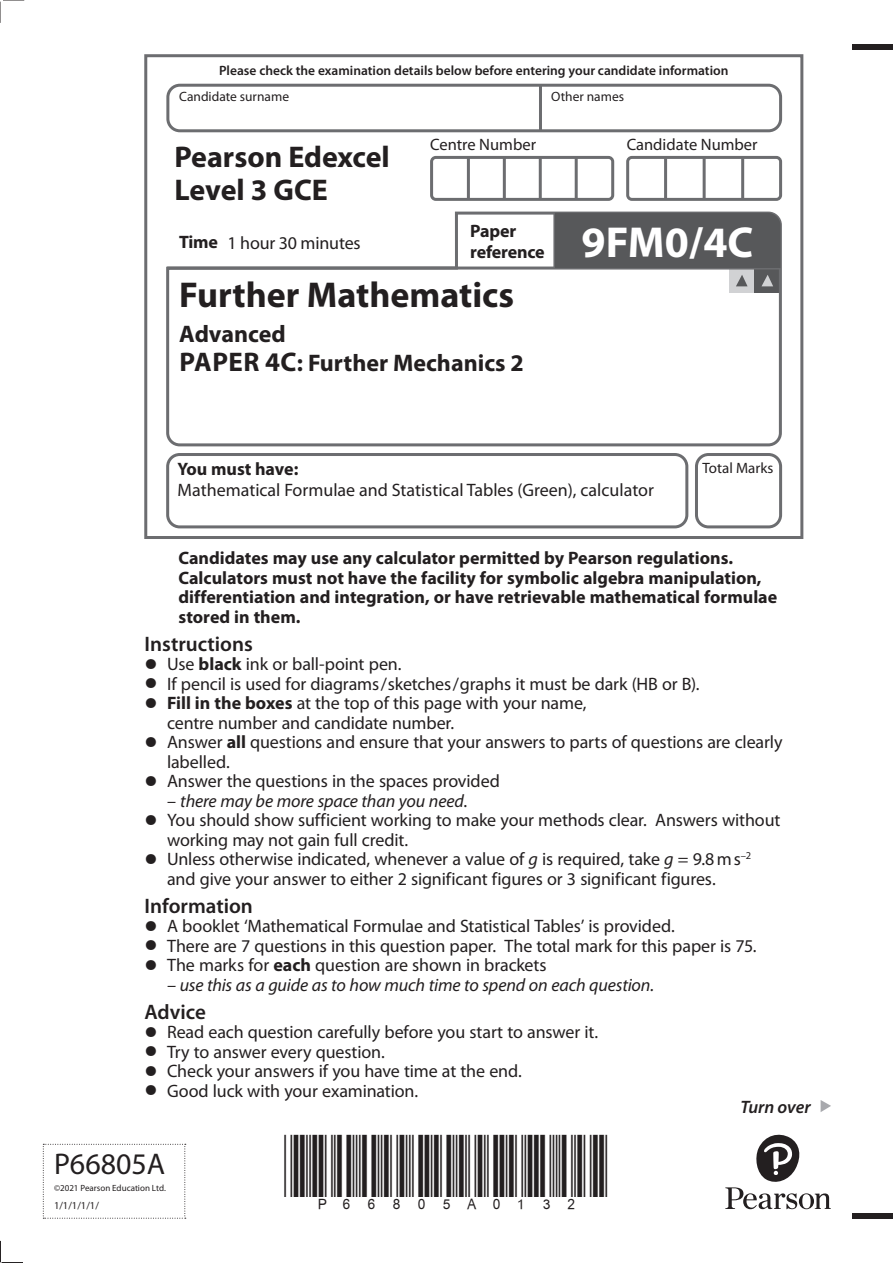
<style>
.page{position:relative;width:893px;height:1263px;background:#fff}
.page>*{position:absolute;margin:0;border:0;box-sizing:border-box;transform-origin:0 0}
.t1{font:700 43.5px "Myriad Pro";color:#fff}
.t2{font:700 36px "Myriad Pro";color:#231f20}
.t3{font:700 30px/33px "Myriad Pro";color:#231f20}
.t4{font:30px "Myriad Pro";color:#231f20}
.t5{font:700 24px/28.5px "Myriad Pro";color:#231f20}
.t6{font:600 21px "Myriad Pro";color:#231f20}
.t7{font:18px/19.5px "Myriad Pro";letter-spacing:-.01em;color:#231f20}
.t8{font:700 18px/19.5px "Myriad Pro";color:#231f20}
.t9{font:italic 18px "Myriad Pro";letter-spacing:-.01em;color:#231f20}
.t10{font:italic 600 18px "Myriad Pro";letter-spacing:-.005em;color:#231f20}
.t11{font:16.5px "Myriad Pro";color:#231f20}
.t12{font:15px "Myriad Pro";color:#231f20}
.t13{font:600 13.5px "Myriad Pro";color:#231f20}
.t14{font:13.5px "Myriad Pro";color:#231f20}
.t15{font:10.5px "Myriad Pro";color:#231f20}
.t16{font:9px "Myriad Pro";color:#231f20}
.s1{font-size:27px}
.s2{font-weight:600;font-size:42px}
.s3{font-weight:700}
.s4{font-style:normal}
.s5{font-style:italic}
</style>
<div class="page">
<svg style="left:43px;top:1144px;width:143px;height:75px"></svg>
<div style="left:166px;top:453px;width:522px;height:75px;border:3px solid #6c6d70;border-radius:12px"></div>
<div style="left:853px;top:44px;width:40px;height:5px;background:#231f20"></div>
<div style="left:853px;top:1214px;width:40px;height:5px;background:#231f20"></div>
<svg style="left:821px;top:1100px;width:10px;height:12px"></svg>
<svg style="left:725px;top:1135px;width:106px;height:74px"></svg>
<div style="left:144px;top:54px;width:659px;height:485px;border:3px solid #6c6d70"></div>
<div style="left:166px;top:84px;width:616px;height:48px;border:3px solid #6c6d70;border-radius:12px"></div>
<hr style="left:539px;top:85px;width:3px;height:46px;background:#6c6d70">
<div style="left:430px;top:156px;width:184px;height:45px;border:3px solid #6c6d70;border-radius:4px"></div>
<hr style="left:503px;top:158px;width:3px;height:41px;background:#6c6d70">
<hr style="left:539px;top:158px;width:3px;height:41px;background:#6c6d70">
<hr style="left:575px;top:158px;width:3px;height:41px;background:#6c6d70">
<hr style="left:467px;top:158px;width:3px;height:41px;background:#6c6d70">
<div style="left:626px;top:156px;width:156px;height:45px;border:3px solid #6c6d70;border-radius:4px"></div>
<hr style="left:703px;top:158px;width:3px;height:41px;background:#6c6d70">
<hr style="left:664px;top:158px;width:3px;height:41px;background:#6c6d70">
<hr style="left:741px;top:158px;width:3px;height:41px;background:#6c6d70">
<div style="left:695px;top:453px;width:87px;height:75px;border:3px solid #6c6d70;border-radius:12px"></div>
<svg style="left:166px;top:211px;width:616px;height:236px"></svg>
<hr style="left:167px;top:267px;width:613px;height:3px;background:#6c6d70">
<svg style="left:0;top:0;width:24px;height:23px"></svg>
<svg style="left:0;top:1241px;width:23px;height:22px"></svg>
<div style="left:555px;top:213px;width:225px;height:55px;background:#57585a"></div>
<p class="t13" style="left:219px;top:62px;width:511px">Please check the examination details below before entering your candidate information</p>
<p class="t14" style="left:179px;top:89px;width:111px">Candidate surname</p>
<p class="t14" style="left:551px;top:89px;width:74px">Other names</p>
<h3 class="t3" style="left:175px;top:139px;width:217px">Pearson Edexcel<br>Level 3 GCE</h3>
<p class="t11" style="left:430px;top:134px;width:107px">Centre Number</p>
<p class="t11" style="left:627px;top:134px;width:132px">Candidate Number</p>
<p class="t8" style="left:179px;top:232px;width:40px">Time</p>
<p class="t8" style="left:470px;top:220px;width:76px;line-height:21px">Paper reference</p>
<p class="t7" style="left:228px;top:233px;width:135px">1 hour 30 minutes</p>
<h1 class="t1" style="left:581px;top:214px;width:173px">9FM0/4C</h1>
<h2 class="t2" style="left:179px;top:272px;width:336px">Further Mathematics</h2>
<h3 class="t5" style="left:179px;top:319px;width:346px">Advanced<br><span class="s1">PAPER 4C</span>: Further Mechanics 2</h3>
<p class="t8" style="left:178px;top:458px;width:122px">You must have:</p>
<p class="t7" style="left:178px;top:479px;width:478px">Mathematical Formulae and Statistical Tables (Green), calculator</p>
<p class="t12" style="left:703px;top:459px;width:72px">Total Marks</p>
<p class="t8" style="left:179px;top:548px;width:600px">Candidates may use any calculator permitted by Pearson regulations.<br>Calculators must not have the facility for symbolic algebra manipulation, differentiation and integration, or have retrievable mathematical formulae stored in them.</p>
<p class="t6" style="left:145px;top:630px;width:110px">Instructions</p>
<p class="t7" style="left:145px;top:654px;width:258px"><span class="s2">•</span> Use <span class="s3">black</span> ink or ball-point pen.</p>
<p class="t7" style="left:145px;top:674px;width:556px"><span class="s2">•</span> If pencil is used for diagrams/sketches/graphs it must be dark (HB or B).</p>
<p class="t7" style="left:167px;top:693px;width:421px;text-indent:-23px"><span class="s2">•</span> <span class="s3">Fill in the boxes</span> at the top of this page with your name, centre number and candidate number.</p>
<p class="t7" style="left:167px;top:732px;width:617px;text-indent:-23px"><span class="s2">•</span> Answer <span class="s3">all</span> questions and ensure that your answers to parts of questions are clearly labelled.</p>
<p class="t7" style="left:145px;top:771px;width:357px"><span class="s2">•</span> Answer the questions in the spaces provided</p>
<p class="t9" style="left:167px;top:789px;width:302px"><span class="s4">–</span> there may be more space than you need<span class="s4">.</span></p>
<p class="t7" style="left:167px;top:810px;width:615px;text-indent:-23px"><span class="s2">•</span> You should show sufficient working to make your methods clear. Answers without working may not gain full credit.</p>
<p class="t7" style="left:167px;top:849px;width:586px;text-indent:-23px"><span class="s2">•</span> Unless otherwise indicated, whenever a value of <span class="s5">g</span> is required, take <span class="s5">g</span> = 9.8ms<sup>–2 </sup>and give your answer to either 2 significant figures or 3 significant figures.</p>
<p class="t6" style="left:145px;top:892px;width:110px">Information</p>
<p class="t7" style="left:145px;top:916px;width:532px"><span class="s2">•</span> A booklet ‘Mathematical Formulae and Statistical Tables’ is provided.</p>
<p class="t7" style="left:145px;top:936px;width:613px"><span class="s2">•</span> There are 7 questions in this question paper. The total mark for this paper is 75.</p>
<p class="t7" style="left:145px;top:955px;width:404px"><span class="s2">•</span> The marks for <span class="s3">each</span> question are shown in brackets</p>
<p class="t9" style="left:167px;top:973px;width:489px">– use this as a guide as to how much time to spend on each question.</p>
<p class="t6" style="left:145px;top:998px;width:63px">Advice</p>
<p class="t7" style="left:145px;top:1022px;width:455px"><span class="s2">•</span> Read each question carefully before you start to answer it.</p>
<p class="t7" style="left:145px;top:1042px;width:242px"><span class="s2">•</span> Try to answer every question.</p>
<p class="t7" style="left:145px;top:1061px;width:379px"><span class="s2">•</span> Check your answers if you have time at the end.</p>
<p class="t7" style="left:145px;top:1081px;width:275px"><span class="s2">•</span> Good luck with your examination.</p>
<p class="t10" style="left:740px;top:1095px;width:72px">Turn over</p>
<h3 class="t4" style="left:54px;top:1146px;width:113px">P66805A</h3>
<p class="t16" style="left:54px;top:1182px;width:113px">©2021 Pearson Education Ltd.</p>
<p class="t15" style="left:54px;top:1199px;width:46px">1/1/1/1/1/</p>
</div>
